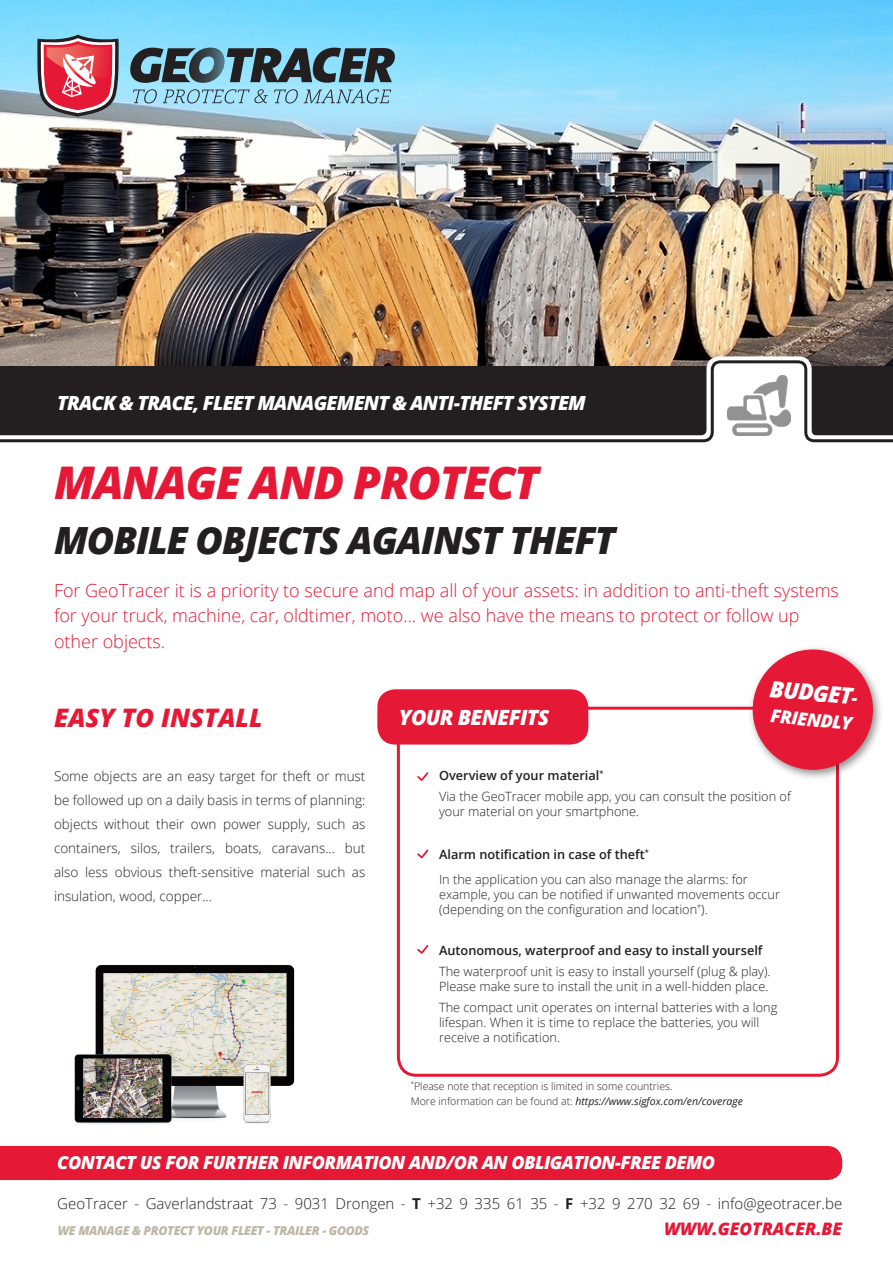
<style>
.page{position:relative;width:893px;height:1263px;background:#fff}
.page>*{position:absolute;margin:0;border:0;box-sizing:border-box;transform-origin:0 0}
.t1{font:italic 800 45px "Open Sans";letter-spacing:-.03em;color:#e51836}
.t2{font:italic 800 37.5px "Open Sans";letter-spacing:-.03em;color:#231f20}
.t3{font:italic 800 25.5px "Open Sans";color:#e51836}
.t4{font:italic 800 22.5px "Open Sans";color:#fff}
.t5{font:italic 800 21px "Open Sans";letter-spacing:-.03em;color:#fff}
.t6{font:italic 800 19.5px "Open Sans";letter-spacing:-.04em;color:#fff}
.t7{font:300 18px/25.5px "Open Sans";color:#e51836}
.t8{font:italic 800 18px "Open Sans";letter-spacing:-.03em;color:#fff}
.t9{font:italic 800 17.25px "Open Sans";color:#e51836}
.t10{font:300 15px "Open Sans";color:#231f20}
.t11{font:300 13.5px/24px "Open Sans";color:#231f20;text-align:justify}
.t12{font:300 12.75px/15px "Open Sans";color:#231f20}
.t13{font:600 12.75px "Open Sans";color:#231f20}
.t14{font:italic 800 12.3px "Open Sans";letter-spacing:-.03em;color:#beb7a7}
.t15{font:300 10.5px/15px "Open Sans";color:#231f20}
.s1{font-size:18px}
.s2{font-weight:400;font-style:italic}
.s3{font-weight:700}
</style>
<div class="page">
<img style="left:0;top:0;width:893px;height:356px">
<svg style="left:0;top:356px;width:893px;height:400px"></svg>
<svg style="left:0;top:359px;width:893px;height:85px;background:#4d4847"></svg>
<div style="left:377px;top:689px;width:211px;height:55px;background:#e51836;border-radius:18px"></div>
<div style="left:397px;top:707px;width:442px;height:370px;border:3px solid #e51836;border-radius:18px"></div>
<svg style="left:417px;top:772px;width:11px;height:9px"></svg>
<svg style="left:417px;top:849px;width:11px;height:9px"></svg>
<svg style="left:417px;top:945px;width:11px;height:9px"></svg>
<div style="left:0;top:1146px;width:842px;height:34px;background:#e51836"></div>
<svg style="left:133px;top:89px;width:24px;height:14px"></svg>
<svg style="left:163px;top:89px;width:105px;height:14px"></svg>
<svg style="left:274px;top:89px;width:24px;height:14px"></svg>
<svg style="left:304px;top:89px;width:87px;height:14px"></svg>
<svg style="left:36px;top:35px;width:84px;height:82px;background:#c26d7a"></svg>
<svg style="left:130px;top:48px;width:265px;height:35px;background:#4d6975"></svg>
<img style="left:74px;top:965px;width:221px;height:159px">
<div style="left:747px;top:644px;width:137px;height:137px;background:#231f20;opacity:.5"></div>
<div style="left:753px;top:649px;width:120px;height:121px;background:#e51836;border-radius:50%"></div>
<p class="t6" style="left:57px;top:388px;width:530px">TRACK &amp; TRACE, FLEET MANAGEMENT &amp; ANTI-THEFT SYSTEM</p>
<p class="t1" style="left:54px;top:449px;width:486px">MANAGE AND PROTECT</p>
<p class="t2" style="left:54px;top:511px;width:563px">MOBILE OBJECTS AGAINST THEFT</p>
<p class="t7" style="left:54px;top:577px;width:786px">For GeoTracer it is a priority to secure and map all of your assets: in addition to anti-theft systems for your truck, machine, car, oldtimer, moto... we also have the means to protect or follow up other objects.</p>
<p class="t3" style="left:54px;top:698px;width:210px">EASY TO INSTALL</p>
<p class="t11" style="left:54px;top:763px;width:313px">Some objects are an easy target for theft or must be followed up on a daily basis in terms of planning: objects without their own power supply, such as containers, silos, trailers, boats, caravans... but also less obvious theft-sensitive material such as insulation, wood, copper...</p>
<p class="t5" style="left:399px;top:701px;width:152px">YOUR BENEFITS</p>
<p class="t4" style="left:771px;top:671px;width:93px;rotate:5deg">BUDGET<span class="s1">-</span></p>
<p class="t8" style="left:772px;top:702px;width:83px;rotate:5deg">FRIENDLY</p>
<p class="t13" style="left:439px;top:767px;width:166px">Overview of your material<sup>*</sup></p>
<p class="t12" style="left:439px;top:789px;width:353px">Via the GeoTracer mobile app, you can consult the position of your material on your smartphone.</p>
<p class="t13" style="left:439px;top:845px;width:211px">Alarm notification in case of theft<sup>*</sup></p>
<p class="t12" style="left:439px;top:872px;width:343px">In the application you can also manage the alarms: for example, you can be notified if unwanted movements occur (depending on the configuration and location<sup>*</sup>).</p>
<p class="t13" style="left:439px;top:941px;width:325px">Autonomous, waterproof and easy to install yourself</p>
<p class="t12" style="left:439px;top:964px;width:333px">The waterproof unit is easy to install yourself (plug &amp; play).<br>Please make sure to install the unit in a well-hidden place.</p>
<p class="t12" style="left:439px;top:1000px;width:340px">The compact unit operates on internal batteries with a long lifespan. When it is time to replace the batteries, you will receive a notification.</p>
<p class="t15" style="left:411px;top:1078px;width:334px"><sup>*</sup>Please note that reception is limited in some countries.<br>More information can be found at: <span class="s2">https://www.sigfox.com/en/coverage</span></p>
<p class="t8" style="left:57px;top:1149px;width:659px">CONTACT US FOR FURTHER INFORMATION AND/OR AN OBLIGATION-FREE DEMO</p>
<p class="t10" style="left:57px;top:1193px;width:786px">GeoTracer - Gaverlandstraat 73 - 9031 Drongen - <span class="s3">T</span> +32 9 335 61 35 - <span class="s3">F</span> +32 9 270 32 69 - info@geotracer.be</p>
<p class="t14" style="left:58px;top:1221px;width:313px">WE MANAGE &amp; PROTECT YOUR FLEET - TRAILER - GOODS</p>
<p class="t9" style="left:664px;top:1215px;width:180px">WWW.GEOTRACER.BE</p>
</div>
